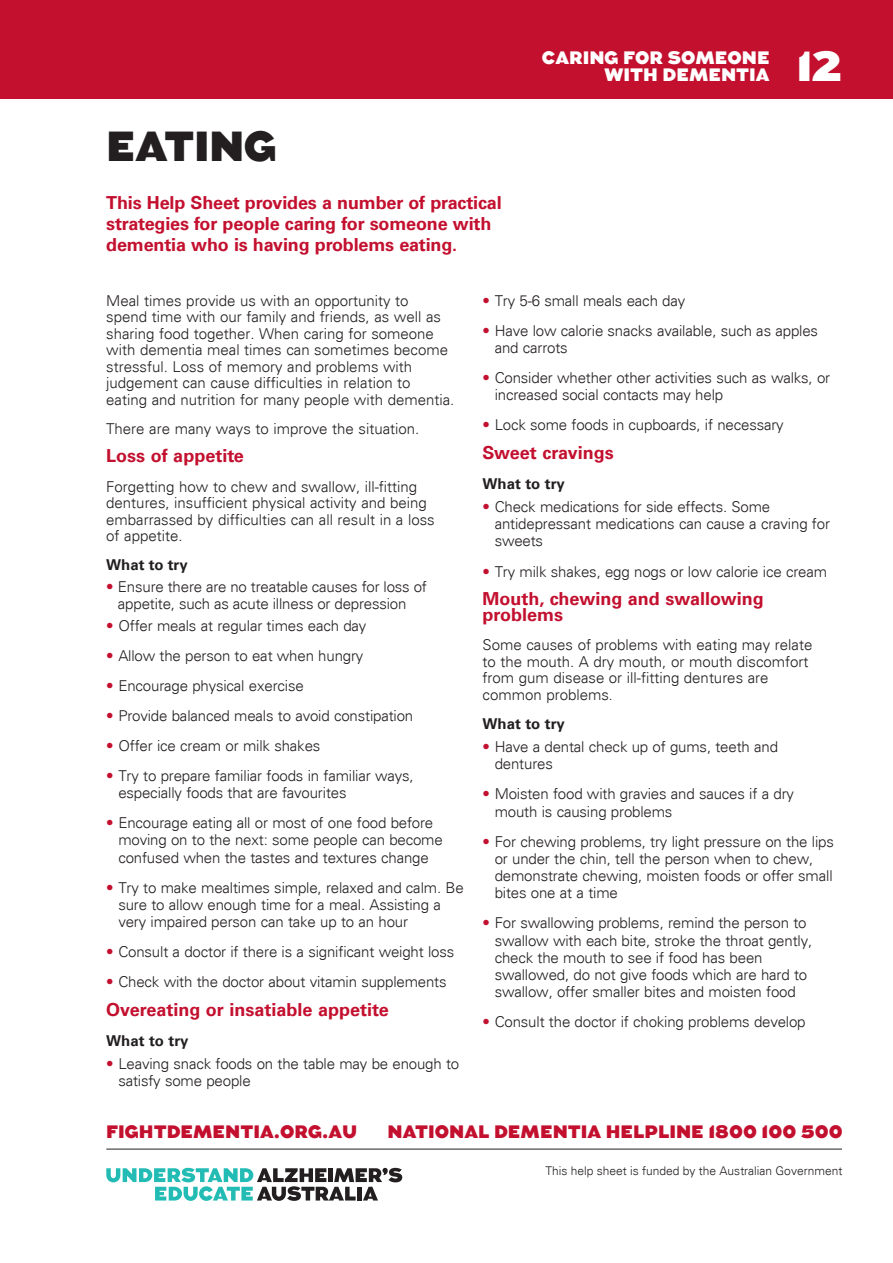
<style>
.page{position:relative;width:893px;height:1263px;background:#fff}
.page>*{position:absolute;margin:0;border:0;box-sizing:border-box;transform-origin:0 0}
.Heading_Large{font:900 42px "Augustus";letter-spacing:-.01em;color:#231f20}
.Heading_Large-2{font:900 42px "Augustus";color:#fff}
.Explanation_Text{font:700 18px/21px "Univers LT Std";letter-spacing:-.01em;color:#c3102f}
.Body_Text{font:700 18px/15.8px "Univers LT Std";color:#c3102f}
.FactSheet_Subtitle{font:900 18px "Augustus";color:#c3102f}
.FactSheet_Subtitle-2{font:900 18px "Augustus";color:#fff}
.Body_Text-2{font:300 15px/17.2px "Univers";letter-spacing:-.01em;color:#231f20}
.minor_headin{font:300 15px/17.2px "Univers";letter-spacing:-.01em;color:#231f20;text-align:center}
.Body_Text-3{font:700 15px "Univers LT Std";color:#231f20}
.minor_headin-2{font:700 15px "Univers LT Std";color:#231f20}
.Body_Copy{font:300 12px "Univers";color:#231f20}
.s1{color:#c3102f}
.s2{font-size:14.25px}
</style>
<div class="page">
<div style="left:0;top:0;width:893px;height:99px;background:#c3102f"></div>
<hr style="left:106px;top:1149px;width:736px;height:1px;background:#231f20">
<svg style="left:106px;top:1168px;width:296px;height:33px"></svg>
<p class="FactSheet_Subtitle-2" style="left:542px;top:47px;width:229px">CARING FOR SOMEONE</p>
<p class="FactSheet_Subtitle-2" style="left:604px;top:64px;width:167px">WITH DEMENTIA</p>
<p class="Heading_Large-2" style="left:796px;top:41px;width:47px">12</p>
<p class="Heading_Large" style="left:106px;top:122px;width:172px">EATING</p>
<p class="Explanation_Text" style="left:106px;top:193px;width:397px">This Help Sheet provides a number of practical strategies for people caring for someone with dementia who is having problems eating.</p>
<p class="Body_Text-2" style="left:106px;top:292px;width:350px;line-height:16.5px">Meal times provide us with an opportunity to<br>spend time with our family and friends, as well as sharing food together. When caring for someone with dementia meal times can sometimes become stressful. Loss of memory and problems with judgement can cause difficulties in relation to eating and nutrition for many people with dementia.</p>
<p class="Body_Text-2" style="left:106px;top:420px;width:315px">There are many ways to improve the situation.</p>
<p class="Body_Text" style="left:106px;top:448px;width:139px">Loss of appetite</p>
<p class="Body_Text-2" style="left:106px;top:478px;width:330px;line-height:16.5px">Forgetting how to chew and swallow, ill-fitting dentures, insufficient physical activity and being embarrassed by difficulties can all result in a loss of appetite.</p>
<p class="minor_headin-2" style="left:106px;top:556px;width:83px">What to try</p>
<p class="minor_headin" style="left:106px;top:578px;width:322px"><span class="s1">•</span> Ensure there are no treatable causes for loss of appetite, such as acute illness or depression</p>
<p class="Body_Text-2" style="left:106px;top:617px;width:262px"><span class="s1">•</span> Offer meals at regular times each day</p>
<p class="Body_Text-2" style="left:106px;top:647px;width:259px"><span class="s1">•</span> Allow the person to eat when hungry</p>
<p class="Body_Text-2" style="left:106px;top:677px;width:199px"><span class="s1">•</span> Encourage physical exercise</p>
<p class="Body_Text-2" style="left:106px;top:707px;width:308px"><span class="s1">•</span> Provide balanced meals to avoid constipation</p>
<p class="Body_Text-2" style="left:106px;top:737px;width:216px"><span class="s1">•</span> Offer ice cream or milk shakes</p>
<p class="Body_Text-2" style="left:118px;top:767px;width:297px;text-indent:-12px"><span class="s1">•</span> Try to prepare familiar foods in familiar ways, especially foods that are favourites</p>
<p class="Body_Text-2" style="left:118px;top:814px;width:326px;text-indent:-12px"><span class="s1">•</span> Encourage eating all or most of one food before moving on to the next: some people can become confused when the tastes and textures change</p>
<p class="Body_Text-2" style="left:118px;top:879px;width:347px;text-indent:-12px"><span class="s1">•</span> Try to make mealtimes simple, relaxed and calm. Be sure to allow enough time for a meal. Assisting a very impaired person can take up to an hour</p>
<p class="Body_Text-2" style="left:106px;top:943px;width:349px"><span class="s1">•</span> Consult a doctor if there is a significant weight loss</p>
<p class="Body_Text-2" style="left:106px;top:973px;width:342px"><span class="s1">•</span> Check with the doctor about vitamin supplements</p>
<p class="Body_Text" style="left:106px;top:1002px;width:284px">Overeating or insatiable appetite</p>
<p class="Body_Text-3" style="left:106px;top:1031px;width:84px">What to try</p>
<p class="Body_Text-2" style="left:118px;top:1055px;width:342px;text-indent:-12px"><span class="s1">•</span> Leaving snack foods on the table may be enough to satisfy some people</p>
<p class="Body_Text-2" style="left:483px;top:292px;width:204px"><span class="s1">•</span> Try 5-6 small meals each day</p>
<p class="Body_Text-2" style="left:495px;top:322px;width:325px;text-indent:-12px"><span class="s1">•</span> Have low calorie snacks available, such as apples and carrots</p>
<p class="Body_Text-2" style="left:495px;top:369px;width:337px;text-indent:-12px"><span class="s1">•</span> Consider whether other activities such as walks, or increased social contacts may help</p>
<p class="Body_Text-2" style="left:483px;top:416px;width:303px"><span class="s1">•</span> Lock some foods in cupboards, if necessary</p>
<p class="Body_Text" style="left:483px;top:445px;width:133px">Sweet cravings</p>
<p class="Body_Text-3" style="left:483px;top:475px;width:84px">What to try</p>
<p class="Body_Text-2" style="left:495px;top:498px;width:337px;text-indent:-12px"><span class="s1">•</span> Check medications for side effects. Some antidepressant medications can cause a craving for sweets</p>
<p class="Body_Text-2" style="left:483px;top:563px;width:346px"><span class="s1">•</span> Try milk shakes, egg nogs or low calorie ice cream</p>
<p class="Body_Text" style="left:483px;top:591px;width:283px">Mouth, chewing and swallowing problems</p>
<p class="Body_Text-2" style="left:483px;top:636px;width:331px;line-height:16.5px">Some causes of problems with eating may relate to the mouth. A dry mouth, or mouth discomfort from gum disease or ill-fitting dentures are common problems<span class="s2">.</span></p>
<p class="Body_Text-3" style="left:483px;top:715px;width:84px">What to try</p>
<p class="Body_Text-2" style="left:495px;top:738px;width:285px;text-indent:-12px"><span class="s1">•</span> Have a dental check up of gums, teeth and dentures</p>
<p class="Body_Text-2" style="left:495px;top:785px;width:301px;text-indent:-12px"><span class="s1">•</span> Moisten food with gravies and sauces if a dry mouth is causing problems</p>
<p class="Body_Text-2" style="left:495px;top:833px;width:341px;text-indent:-12px"><span class="s1">•</span> For chewing problems, try light pressure on the lips or under the chin, tell the person when to chew, demonstrate chewing, moisten foods or offer small bites one at a time</p>
<p class="Body_Text-2" style="left:495px;top:914px;width:319px;text-indent:-12px"><span class="s1">•</span> For swallowing problems, remind the person to swallow with each bite, stroke the throat gently, check the mouth to see if food has been swallowed, do not give foods which are hard to swallow, offer smaller bites and moisten food</p>
<p class="Body_Text-2" style="left:483px;top:1013px;width:324px"><span class="s1">•</span> Consult the doctor if choking problems develop</p>
<p class="FactSheet_Subtitle" style="left:106px;top:1121px;width:252px">FIGHTDEMENTIA.ORG.AU</p>
<p class="FactSheet_Subtitle" style="left:387px;top:1121px;width:457px">NATIONAL DEMENTIA HELPLINE 1800 100 500</p>
<p class="Body_Copy" style="left:546px;top:1164px;width:298px">This help sheet is funded by the Australian Government</p>
</div>
